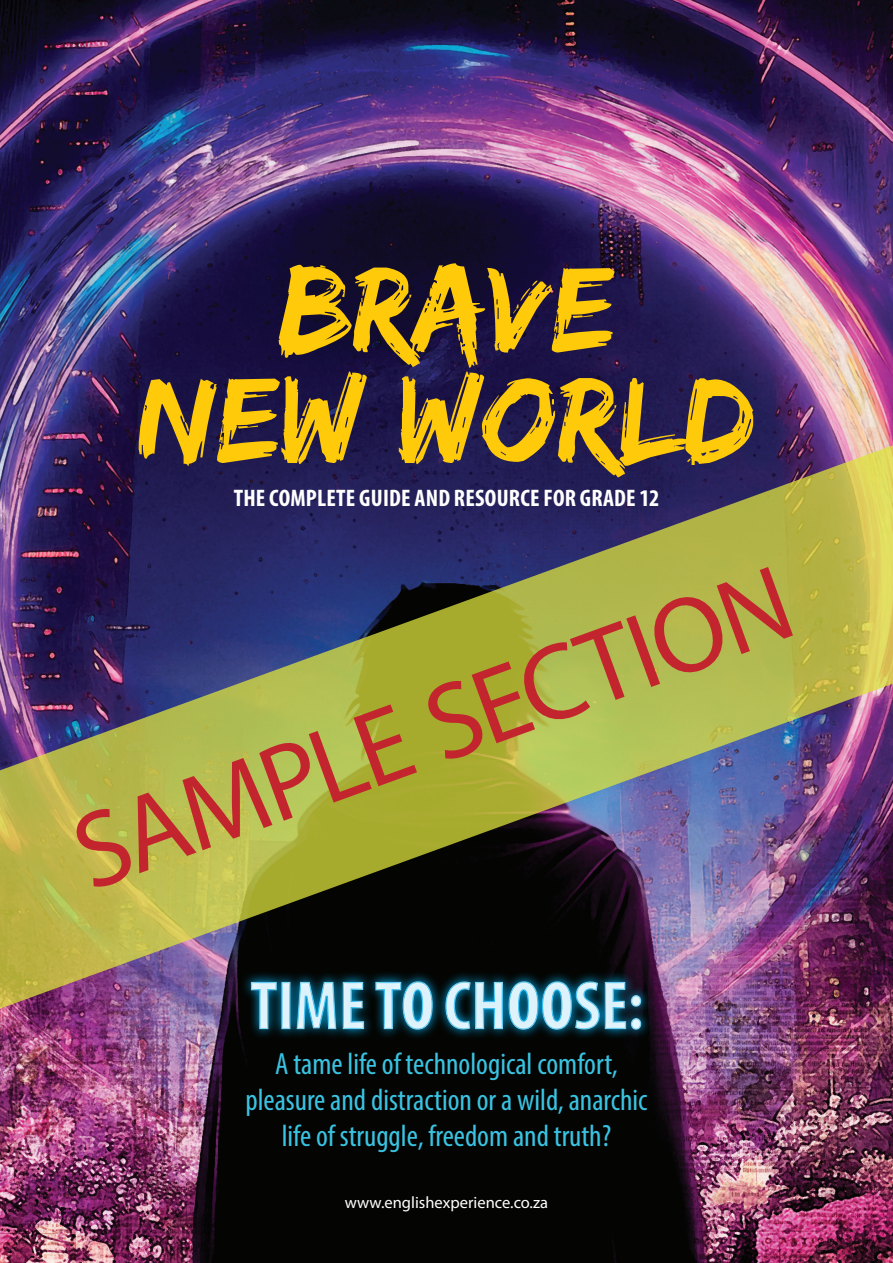
<style>
.page{position:relative;width:893px;height:1263px;background:#fff}
.page>*{position:absolute;margin:0;border:0;box-sizing:border-box;transform-origin:0 0}
.t1{font:125.85px/110.6px "Edo SZ";color:#feca0a;text-align:center}
.Body_Text{font:108px "Myriad Pro";color:#c3252e}
.t2{font:condensed 30.75px/36.2px "Myriad Pro";color:#3ac3e2;text-align:center}
.t3{font:700 condensed 24px "Myriad Pro";letter-spacing:.01em;color:#fff}
.t4{font:16.5px "Myriad Pro";color:#fff}
</style>
<div class="page">
<img style="left:0;top:0;width:893px;height:1263px">
<img style="left:0;top:399px;width:893px;height:680px">
<p class="t1" style="left:138px;top:250px;width:618px">BRAVE<br>NEW WORLD</p>
<p class="t3" style="left:234px;top:483px;width:427px">THE COMPLETE GUIDE AND RESOURCE FOR GRADE 12</p>
<p class="Body_Text" style="left:55px;top:794px;width:757px;rotate:-20deg">SAMPLE SECTION</p>
<p class="t2" style="left:245px;top:1045px;width:404px">A tame life of technological comfort, pleasure and distraction or a wild, anarchic life of struggle, freedom and truth?</p>
<p class="t4" style="left:345px;top:1192px;width:205px">www.englishexperience.co.za</p>
</div>
